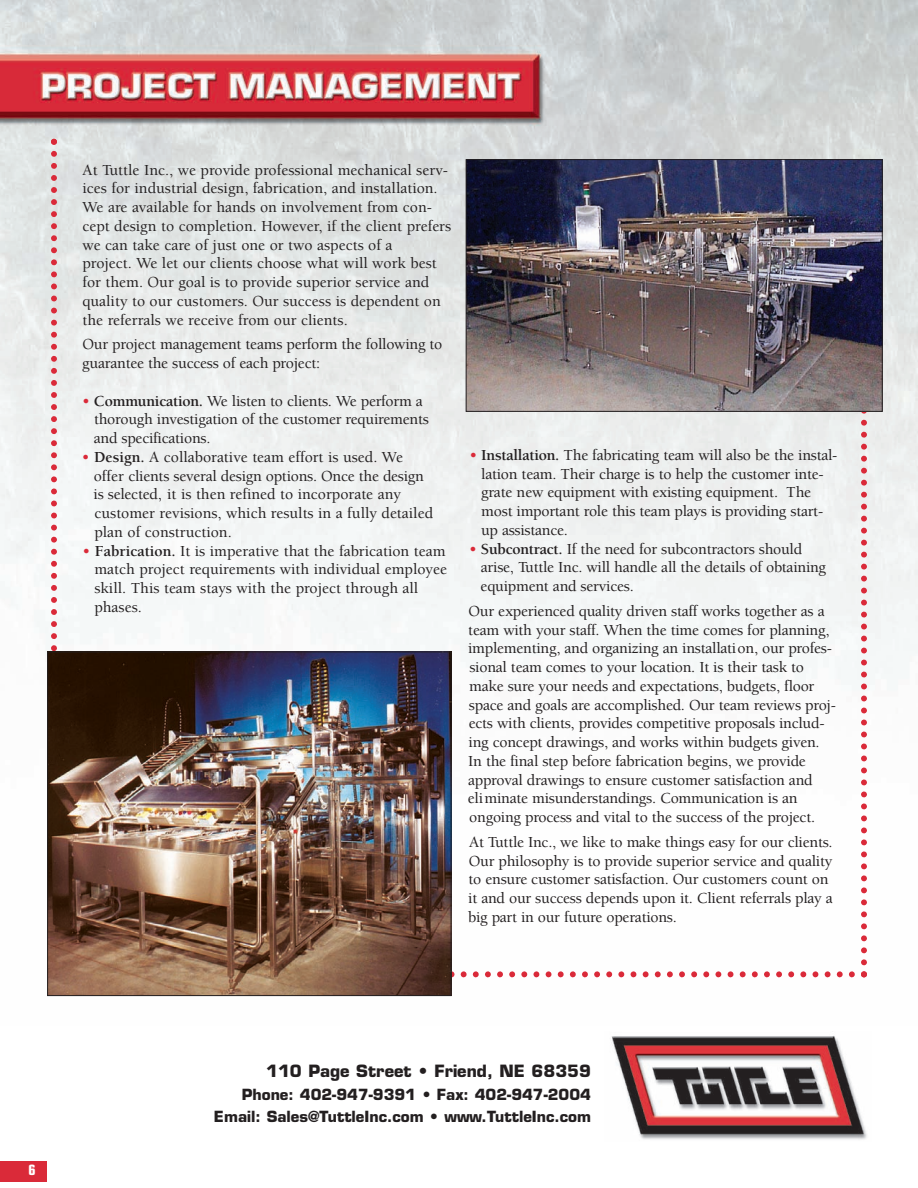
<style>
.page{position:relative;width:918px;height:1188px;background:#fff}
.page>*{position:absolute;margin:0;border:0;box-sizing:border-box;transform-origin:0 0}
.t1{font:700 16.5px "Eurostile";color:#231f20}
.t2{font:500 15.75px/18.8px "Berkeley";letter-spacing:-.015em;color:#231f20}
.t3{font:700 15px/22.5px "Eurostile";color:#231f20;text-align:right}
.t4{font:700 condensed 14.25px "Eurostile";color:#fff}
.s1{color:#da2a39}
.s2{font-weight:700}
</style>
<div class="page">
<img style="left:611px;top:1036px;width:256px;height:104px">
<div style="left:0;top:1161px;width:47px;height:20px;background:#da2a39"></div>
<img style="left:0;top:0;width:918px;height:997px">
<svg style="left:51px;top:139px;width:6px;height:513px"></svg>
<svg style="left:448px;top:348px;width:419px;height:629px"></svg>
<img style="left:468px;top:161px;width:413px;height:249px">
<div style="left:466px;top:159px;width:417px;height:253px;border:1px solid #231f20"></div>
<img style="left:49px;top:654px;width:400px;height:340px">
<div style="left:47px;top:652px;width:404px;height:344px;border:1px solid #231f20"></div>
<p class="t2" style="left:82px;top:161px;width:370px">At Tuttle Inc., we provide professional mechanical serv&shy;ices for industrial design, fabrication, and installation.<br>We are available for hands on involvement from con&shy;cept design to completion. However, if the client prefers we can take care of just one or two aspects of a<br>project. We let our clients choose what will work best for them. Our goal is to provide superior service and quality to our customers. Our success is dependent on the referrals we receive from our clients.</p>
<p class="t2" style="left:82px;top:335px;width:362px">Our project management teams perform the following to guarantee the success of each project:</p>
<p class="t2" style="left:94px;top:392px;width:336px;text-indent:-12px"><span class="s1">•</span> <span class="s2">Communication.</span> We listen to clients. We perform a thorough investigation of the customer requirements and specifications.</p>
<p class="t2" style="left:94px;top:448px;width:341px;text-indent:-12px"><span class="s1">•</span> <span class="s2">Design.</span> A collaborative team effort is used. We offer clients several design options. Once the design is selected, it is then refined to incorporate any customer revisions, which results in a fully detailed plan of construction.</p>
<p class="t2" style="left:94px;top:542px;width:354px;text-indent:-12px"><span class="s1">•</span> <span class="s2">Fabrication.</span> It is imperative that the fabrication team match project requirements with individual employee skill. This team stays with the project through all phases.</p>
<p class="t2" style="left:481px;top:446px;width:358px;text-indent:-12px"><span class="s1">•</span> <span class="s2">Installation.</span> The fabricating team will also be the instal&shy;lation team. Their charge is to help the customer inte&shy;grate new equipment with existing equipment. The most important role this team plays is providing start&shy;up assistance.</p>
<p class="t2" style="left:481px;top:540px;width:347px;text-indent:-12px"><span class="s1">•</span> <span class="s2">Subcontract.</span> If the need for subcontractors should arise, Tuttle Inc. will handle all the details of obtaining equipment and services.</p>
<p class="t2" style="left:468px;top:602px;width:370px">Our experienced quality driven staff works together as a team with your staff. When the time comes for planning, implementing, and organizing an installation, our profes&shy;sional team comes to your location. It is their task to make sure your needs and expectations, budgets, floor space and goals are accomplished. Our team reviews proj&shy;ects with clients, provides competitive proposals includ&shy;ing concept drawings, and works within budgets given.<br>In the final step before fabrication begins, we provide approval drawings to ensure customer satisfaction and eliminate misunderstandings. Communication is an ongoing process and vital to the success of the project.</p>
<p class="t2" style="left:468px;top:833px;width:366px">At Tuttle Inc., we like to make things easy for our clients.<br>Our philosophy is to provide superior service and quality to ensure customer satisfaction. Our customers count on it and our success depends upon it. Client referrals play a big part in our future operations.</p>
<p class="t4" style="left:28px;top:1161px;width:9px">6</p>
<p class="t1" style="left:266px;top:1061px;width:326px">110 Page Street • Friend, NE 68359</p>
<p class="t3" style="left:214px;top:1083px;width:379px">Phone: 402-947-9391 • Fax: 402-947-2004<br>Email: Sales@TuttleInc.com • www.TuttleInc.com</p>
</div>
